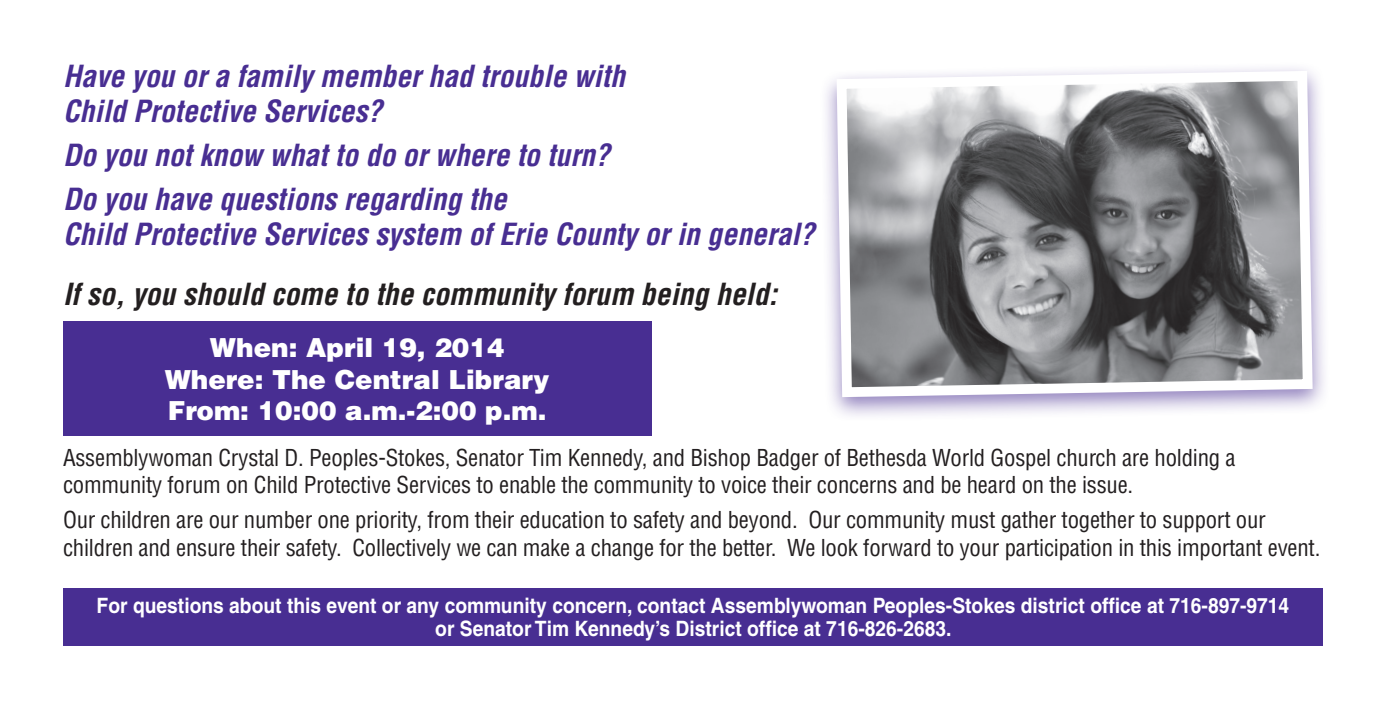
<style>
.page{position:relative;width:1386px;height:709px;background:#fff}
.page>*{position:absolute;margin:0;border:0;box-sizing:border-box;transform-origin:0 0}
.t1{font:italic 700 condensed 29.75px/35.7px "Helvetica";color:#482e92}
.t2{font:italic 700 condensed 29.75px "Helvetica";color:#231f20}
.t3{font:900 26.25px "Helvetica";color:#fff}
.t4{font:condensed 22.75px/27.3px "Helvetica";letter-spacing:-.01em;color:#231f20}
.t5{font:700 21.18px/23.1px "Helvetica";color:#fff;text-align:center;scale:.91 1}
</style>
<div class="page">
<div style="left:819px;top:62px;width:511px;height:361px;background:#482e92;opacity:.6"></div>
<svg style="left:832px;top:66px;width:486px;height:336px;background:#959599"></svg>
<div style="left:63px;top:588px;width:1260px;height:58px;background:#482e92"></div>
<div style="left:63px;top:321px;width:588px;height:115px;background:#482e92"></div>
<p class="t1" style="left:63px;top:58px;width:563px">Have you or a family member had trouble with<br>Child Protective Services?</p>
<p class="t1" style="left:63px;top:137px;width:549px">Do you not know what to do or where to turn?</p>
<p class="t1" style="left:63px;top:181px;width:753px">Do you have questions regarding the<br>Child Protective Services system of Erie County or in general?</p>
<p class="t2" style="left:63px;top:275px;width:715px">If so, you should come to the community forum being held:</p>
<p class="t3" style="left:210px;top:331px;width:296px">When: April 19, 2014</p>
<p class="t3" style="left:165px;top:362px;width:386px">Where: The Central Library</p>
<p class="t3" style="left:168px;top:394px;width:380px">From: 10:00 a.m.-2:00 p.m.</p>
<p class="t4" style="left:63px;top:444px;width:1174px">Assemblywoman Crystal D. Peoples-Stokes, Senator Tim Kennedy, and Bishop Badger of Bethesda World Gospel church are holding a community forum on Child Protective Services to enable the community to voice their concerns and be heard on the issue.</p>
<p class="t4" style="left:63px;top:506px;width:1259px">Our children are our number one priority, from their education to safety and beyond. Our community must gather together to support our children and ensure their safety. Collectively we can make a change for the better. We look forward to your participation in this important event.</p>
<p class="t5" style="left:97px;top:593px;width:1312px">For questions about this event or any community concern, contact Assemblywoman Peoples-Stokes district office at 716-897-9714 or Senator Tim Kennedy’s District office at 716-826-2683.</p>
</div>
